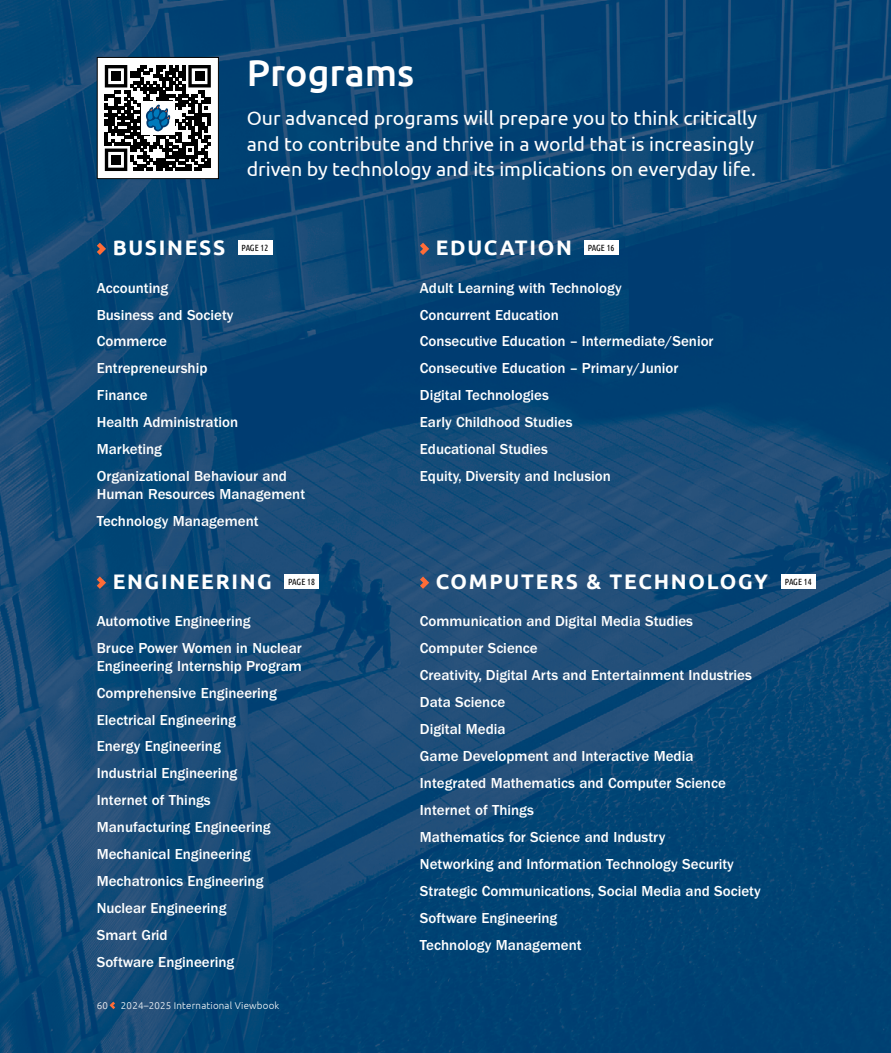
<style>
.page{position:relative;width:891px;height:1053px;background:#fff}
.page>*{position:absolute;margin:0;border:0;box-sizing:border-box;transform-origin:0 0}
.t1{font:500 37.5px "Ubuntu";color:#fff}
.t2{font:700 21px "Ubuntu";letter-spacing:.08em;color:#fff}
.t3{font:19.5px/25.5px "Ubuntu";color:#fff}
.t4{font:500 15px/27px "ITC Franklin Gothic Std";color:#fff}
.t5{font:300 9.75px "Ubuntu";letter-spacing:.02em;color:#fff}
.t6{font:9px "Ubuntu Condensed";letter-spacing:-.015em;color:#000}
</style>
<div class="page">
<img style="left:0;top:0;width:891px;height:1053px">
<div style="left:98px;top:59px;width:119px;height:118px;background:#fff"></div>
<svg style="left:105px;top:65px;width:106px;height:106px"></svg>
<div style="left:97px;top:57px;width:122px;height:122px;border:1px solid #000"></div>
<svg style="left:97px;top:243px;width:9px;height:12px"></svg>
<div style="left:238px;top:241px;width:34px;height:14px;background:#fff"></div>
<svg style="left:420px;top:243px;width:9px;height:12px"></svg>
<div style="left:584px;top:241px;width:35px;height:14px;background:#fff"></div>
<svg style="left:420px;top:576px;width:9px;height:13px"></svg>
<div style="left:781px;top:575px;width:35px;height:14px;background:#fff"></div>
<svg style="left:97px;top:576px;width:9px;height:13px"></svg>
<div style="left:285px;top:575px;width:34px;height:14px;background:#fff"></div>
<svg style="left:110px;top:1002px;width:5px;height:7px"></svg>
<h1 class="t1" style="left:247px;top:49px;width:169px">Programs</h1>
<h3 class="t3" style="left:247px;top:105px;width:512px">Our advanced programs will prepare you to think critically and to contribute and thrive in a world that is increasingly driven by technology and its implications on everyday life.</h3>
<h2 class="t2" style="left:113px;top:235px;width:114px">BUSINESS</h2>
<p class="t4" style="left:97px;top:274px;width:192px">Accounting<br>Business and Society<br>Commerce<br>Entrepreneurship<br>Finance<br>Health Administration<br>Marketing<br>Organizational Behaviour and</p>
<p class="t4" style="left:97px;top:480px;width:210px">Human Resources Management<br>Technology Management</p>
<p class="t6" style="left:242px;top:243px;width:28px">PAGE 12</p>
<h2 class="t2" style="left:436px;top:235px;width:138px">EDUCATION</h2>
<p class="t4" style="left:420px;top:274px;width:295px">Adult Learning with Technology<br>Concurrent Education<br>Consecutive Education – Intermediate/Senior<br>Consecutive Education – Primary/Junior<br>Digital Technologies<br>Early Childhood Studies<br>Educational Studies<br>Equity, Diversity and Inclusion</p>
<p class="t6" style="left:588px;top:243px;width:28px">PAGE 16</p>
<h2 class="t2" style="left:113px;top:569px;width:161px">ENGINEERING</h2>
<p class="t6" style="left:785px;top:576px;width:28px">PAGE 14</p>
<p class="t4" style="left:97px;top:608px;width:207px">Automotive Engineering<br>Bruce Power Women in Nuclear</p>
<p class="t4" style="left:97px;top:652px;width:207px">Engineering Internship Program<br>Comprehensive Engineering<br>Electrical Engineering<br>Energy Engineering<br>Industrial Engineering<br>Internet of Things<br>Manufacturing Engineering<br>Mechanical Engineering<br>Mechatronics Engineering<br>Nuclear Engineering<br>Smart Grid<br>Software Engineering</p>
<h2 class="t2" style="left:436px;top:569px;width:334px">COMPUTERS &amp; TECHNOLOGY</h2>
<p class="t4" style="left:420px;top:608px;width:342px">Communication and Digital Media Studies<br>Computer Science<br>Creativity, Digital Arts and Entertainment Industries Data Science<br>Digital Media<br>Game Development and Interactive Media Integrated Mathematics and Computer Science Internet of Things<br>Mathematics for Science and Industry<br>Networking and Information Technology Security Strategic Communications, Social Media and Society Software Engineering<br>Technology Management</p>
<p class="t6" style="left:288px;top:576px;width:28px">PAGE 18</p>
<p class="t5" style="left:97px;top:999px;width:13px">60</p>
<p class="t5" style="left:121px;top:999px;width:160px">2024–2025 International Viewbook</p>
</div>
